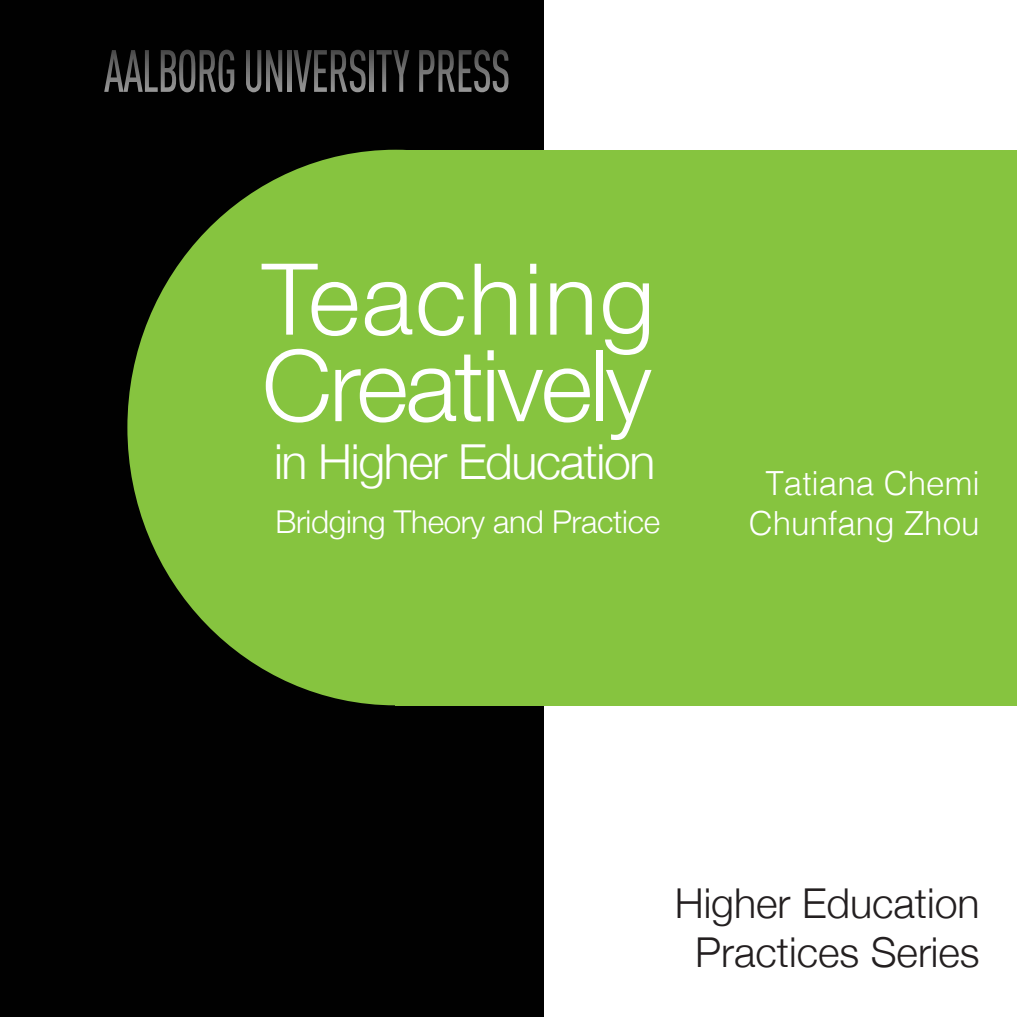
<style>
.page{position:relative;width:1017px;height:1017px;background:#fff}
.page>*{position:absolute;margin:0;border:0;box-sizing:border-box;transform-origin:0 0}
.kap{font:300 99.23px "Helvetica Neue";letter-spacing:-.025em;color:#fff}
.kap-2{font:300 99.23px "Helvetica Neue";letter-spacing:.02em;color:#fff}
.kap-3{font:300 48.3px "Helvetica Neue";letter-spacing:-.03em;color:#fff}
.t1{font:300 41.12px "Helvetica Neue";color:#231f20}
.kap-4{font:300 33.25px "Helvetica";color:#fff}
.kap-5{font:300 31.5px "Helvetica Neue";letter-spacing:-.01em;color:#fff}
</style>
<div class="page">
<div style="left:0;top:0;width:543px;height:1017px;background:#010101"></div>
<div style="left:396px;top:150px;width:621px;height:555px;background:#86c43f"></div>
<div style="left:127px;top:150px;width:537px;height:555px;background:#86c43f;border-radius:50%"></div>
<svg style="left:104px;top:50px;width:130px;height:42px"></svg>
<svg style="left:246px;top:50px;width:36px;height:42px"></svg>
<svg style="left:287px;top:50px;width:4px;height:42px"></svg>
<svg style="left:293px;top:50px;width:73px;height:42px"></svg>
<svg style="left:370px;top:50px;width:4px;height:42px"></svg>
<svg style="left:377px;top:50px;width:32px;height:42px"></svg>
<svg style="left:419px;top:50px;width:89px;height:42px"></svg>
<p class="kap-2" style="left:262px;top:219px;width:394px">Teaching</p>
<p class="kap" style="left:262px;top:306px;width:391px">Creatively</p>
<p class="kap-3" style="left:274px;top:423px;width:383px">in Higher Education</p>
<p class="kap-5" style="left:275px;top:497px;width:386px">Bridging Theory and Practice</p>
<p class="kap-4" style="left:765px;top:455px;width:216px">Tatiana Chemi</p>
<p class="kap-4" style="left:749px;top:495px;width:233px">Chunfang Zhou</p>
<p class="t1" style="left:675px;top:870px;width:307px">Higher Education</p>
<p class="t1" style="left:695px;top:919px;width:286px">Practices Series</p>
</div>
